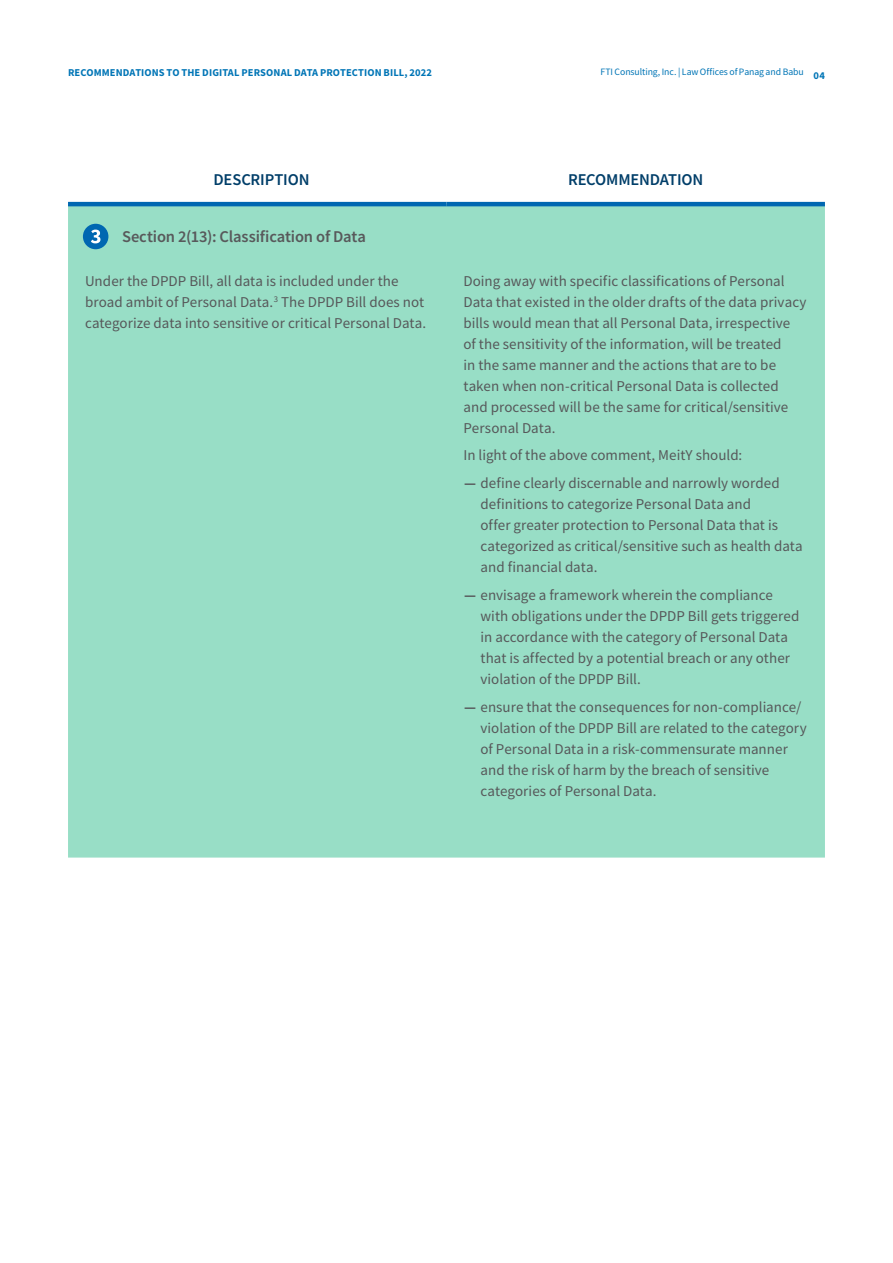
<style>
.page{position:relative;width:893px;height:1263px;background:#fff}
.page>*{position:absolute;margin:0;border:0;box-sizing:border-box;transform-origin:0 0}
.Subhead{font:600 16.5px "Source Sans Pro";letter-spacing:-.01em;color:#58595b}
.Subhead-2{font:600 16.5px "Source Sans Pro";letter-spacing:-.01em;color:#003e69}
.Info_Dash{font:15px/21px "Source Sans Pro";letter-spacing:.005em;color:#57585a}
.Running_head_dark_bl{font:700 10.5px "Source Sans Pro";letter-spacing:.01em;color:#0075b6}
.Boilerplate{font:9.75px "Source Sans Pro";letter-spacing:-.01em;color:#0075b6}
.s1{font-weight:700}
</style>
<div class="page">
<div style="left:68px;top:206px;width:757px;height:651px;background:#98dec6"></div>
<hr style="left:68px;top:202px;width:378px;height:4px;background:#0067b1">
<hr style="left:446px;top:202px;width:379px;height:4px;background:#0067b1">
<div style="left:83px;top:224px;width:25px;height:25px;background:#0067b1;border-radius:50%"></div>
<svg style="left:91px;top:230px;width:9px;height:13px"></svg>
<p class="Boilerplate" style="left:600px;top:66px;width:205px">FTI Consulting, Inc. | Law Offices of Panag and Babu</p>
<p class="Running_head_dark_bl" style="left:68px;top:65px;width:365px">RECOMMENDATIONS TO THE DIGITAL PERSONAL DATA PROTECTION BILL, 2022</p>
<p class="Running_head_dark_bl" style="left:814px;top:68px;width:13px">04</p>
<p class="Subhead-2" style="left:213px;top:168px;width:98px">DESCRIPTION</p>
<p class="Subhead-2" style="left:568px;top:168px;width:137px">RECOMMENDATION</p>
<p class="Subhead" style="left:122px;top:226px;width:245px">Section 2(13): Classification of Data</p>
<p class="Info_Dash" style="left:85px;top:270px;width:343px">Under the DPDP Bill, all data is included under the broad ambit of Personal Data.<sup>3</sup> The DPDP Bill does not categorize data into sensitive or critical Personal Data.</p>
<p class="Info_Dash" style="left:463px;top:270px;width:345px">Doing away with specific classifications of Personal Data that existed in the older drafts of the data privacy bills would mean that all Personal Data, irrespective<br>of the sensitivity of the information, will be treated<br>in the same manner and the actions that are to be taken when non-critical Personal Data is collected and processed will be the same for critical/sensitive Personal Data.</p>
<p class="Info_Dash" style="left:463px;top:445px;width:280px">In light of the above comment, MeitY should:</p>
<p class="Info_Dash" style="left:480px;top:473px;width:324px;text-indent:-16px"><span class="s1">—</span> define clearly discernable and narrowly worded definitions to categorize Personal Data and<br>offer greater protection to Personal Data that is categorized as critical/sensitive such as health data and financial data.</p>
<p class="Info_Dash" style="left:480px;top:584px;width:320px;text-indent:-16px"><span class="s1">—</span> envisage a framework wherein the compliance with obligations under the DPDP Bill gets triggered in accordance with the category of Personal Data that is affected by a potential breach or any other violation of the DPDP Bill.</p>
<p class="Info_Dash" style="left:480px;top:696px;width:328px;text-indent:-16px"><span class="s1">—</span> ensure that the consequences for non-compliance/ violation of the DPDP Bill are related to the category of Personal Data in a risk-commensurate manner and the risk of harm by the breach of sensitive categories of Personal Data.</p>
</div>
